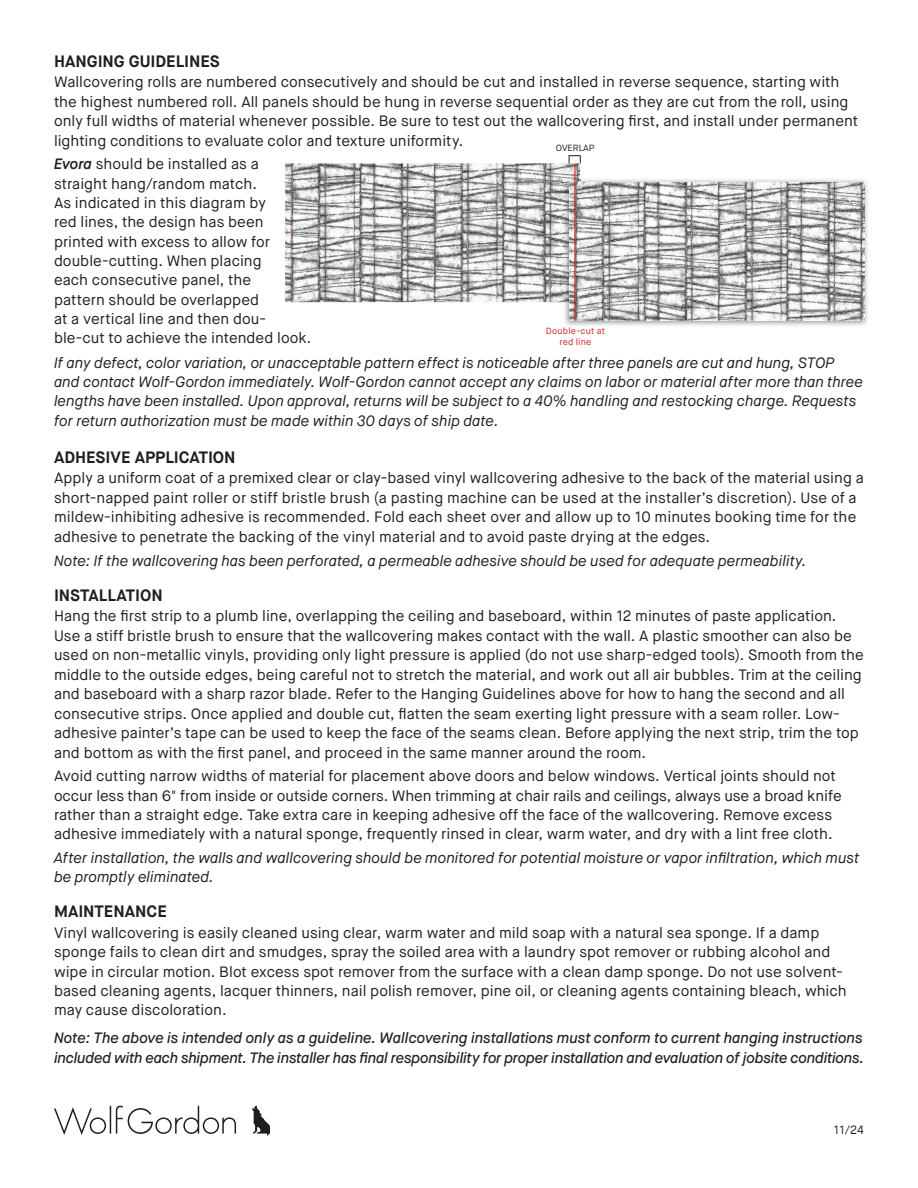
<style>
.page{position:relative;width:918px;height:1188px;background:#fff}
.page>*{position:absolute;margin:0;border:0;box-sizing:border-box;transform-origin:0 0}
.t1{font:700 16.5px "Maison Neue";color:#231f20}
.t2{font:15px/19.4px "Maison Neue";color:#231f20}
.t3{font:italic 15px/19.4px "Maison Neue";color:#231f20}
.t4{font:italic 500 15px/19.4px "Maison Neue";letter-spacing:-.01em;color:#231f20}
.t5{font:12px "Maison Neue";color:#231f20}
.t6{font:9px/10.8px "Maison Neue";letter-spacing:.02em;color:#d1232a;text-align:center}
.t7{font:9px "Maison Neue";color:#231f20}
.s1{font-weight:600;font-style:italic}
</style>
<div class="page">
<svg style="left:54px;top:1106px;width:216px;height:29px"></svg>
<img style="left:285px;top:163px;width:295px;height:139px">
<img style="left:563px;top:178px;width:305px;height:148px">
<img style="left:563px;top:178px;width:17px;height:124px">
<img style="left:570px;top:182px;width:295px;height:138px">
<svg style="left:569px;top:155px;width:12px;height:8px"></svg>
<hr style="left:575px;top:164px;width:1px;height:157px;background:#d1232a">
<p class="t1" style="left:54px;top:51px;width:167px">HANGING GUIDELINES</p>
<p class="t2" style="left:54px;top:73px;width:806px">Wallcovering rolls are numbered consecutively and should be cut and installed in reverse sequence, starting with the highest numbered roll. All panels should be hung in reverse sequential order as they are cut from the roll, using only full widths of material whenever possible. Be sure to test out the wallcovering first, and install under permanent lighting conditions to evaluate color and texture uniformity.</p>
<p class="t2" style="left:54px;top:154px;width:259px"><span class="s1">Evora</span> should be installed as a straight hang/random match.<br>As indicated in this diagram by<br>red lines, the design has been printed with excess to allow for double-cutting. When placing<br>each consecutive panel, the<br>pattern should be overlapped<br>at a vertical line and then dou&shy;ble-cut to achieve the intended look.</p>
<p class="t3" style="left:54px;top:353px;width:811px">If any defect, color variation, or unacceptable pattern effect is noticeable after three panels are cut and hung, STOP and contact Wolf-Gordon immediately. Wolf-Gordon cannot accept any claims on labor or material after more than three lengths have been installed. Upon approval, returns will be subject to a 40% handling and restocking charge. Requests for return authorization must be made within 30 days of ship date.</p>
<p class="t1" style="left:54px;top:447px;width:183px">ADHESIVE APPLICATION</p>
<p class="t2" style="left:54px;top:469px;width:811px">Apply a uniform coat of a premixed clear or clay-based vinyl wallcovering adhesive to the back of the material using a short-napped paint roller or stiff bristle brush (a pasting machine can be used at the installer’s discretion). Use of a mildew-inhibiting adhesive is recommended. Fold each sheet over and allow up to 10 minutes booking time for the adhesive to penetrate the backing of the vinyl material and to avoid paste drying at the edges.</p>
<p class="t3" style="left:54px;top:551px;width:754px">Note: If the wallcovering has been perforated, a permeable adhesive should be used for adequate permeability.</p>
<p class="t1" style="left:54px;top:585px;width:110px">INSTALLATION</p>
<p class="t2" style="left:54px;top:607px;width:811px">Hang the first strip to a plumb line, overlapping the ceiling and baseboard, within 12 minutes of paste application.<br>Use a stiff bristle brush to ensure that the wallcovering makes contact with the wall. A plastic smoother can also be used on non-metallic vinyls, providing only light pressure is applied (do not use sharp-edged tools). Smooth from the middle to the outside edges, being careful not to stretch the material, and work out all air bubbles. Trim at the ceiling and baseboard with a sharp razor blade. Refer to the Hanging Guidelines above for how to hang the second and all consecutive strips. Once applied and double cut, flatten the seam exerting light pressure with a seam roller. Low&shy;adhesive painter’s tape can be used to keep the face of the seams clean. Before applying the next strip, trim the top and bottom as with the first panel, and proceed in the same manner around the room.</p>
<p class="t2" style="left:54px;top:766px;width:789px">Avoid cutting narrow widths of material for placement above doors and below windows. Vertical joints should not occur less than 6" from inside or outside corners. When trimming at chair rails and ceilings, always use a broad knife rather than a straight edge. Take extra care in keeping adhesive off the face of the wallcovering. Remove excess adhesive immediately with a natural sponge, frequently rinsed in clear, warm water, and dry with a lint free cloth.</p>
<p class="t3" style="left:54px;top:848px;width:807px">After installation, the walls and wallcovering should be monitored for potential moisture or vapor infiltration, which must be promptly eliminated.</p>
<p class="t1" style="left:54px;top:901px;width:114px">MAINTENANCE</p>
<p class="t2" style="left:54px;top:923px;width:794px">Vinyl wallcovering is easily cleaned using clear, warm water and mild soap with a natural sea sponge. If a damp sponge fails to clean dirt and smudges, spray the soiled area with a laundry spot remover or rubbing alcohol and wipe in circular motion. Blot excess spot remover from the surface with a clean damp sponge. Do not use solvent&shy;based cleaning agents, lacquer thinners, nail polish remover, pine oil, or cleaning agents containing bleach, which may cause discoloration.</p>
<p class="t4" style="left:54px;top:1029px;width:812px">Note: The above is intended only as a guideline. Wallcovering installations must conform to current hanging instructions included with each shipment. The installer has final responsibility for proper installation and evaluation of jobsite conditions.</p>
<p class="t7" style="left:556px;top:142px;width:40px">OVERLAP</p>
<p class="t6" style="left:546px;top:326px;width:61px">Double-cut at red line</p>
<p class="t5" style="left:834px;top:1122px;width:32px">11/24</p>
</div>
